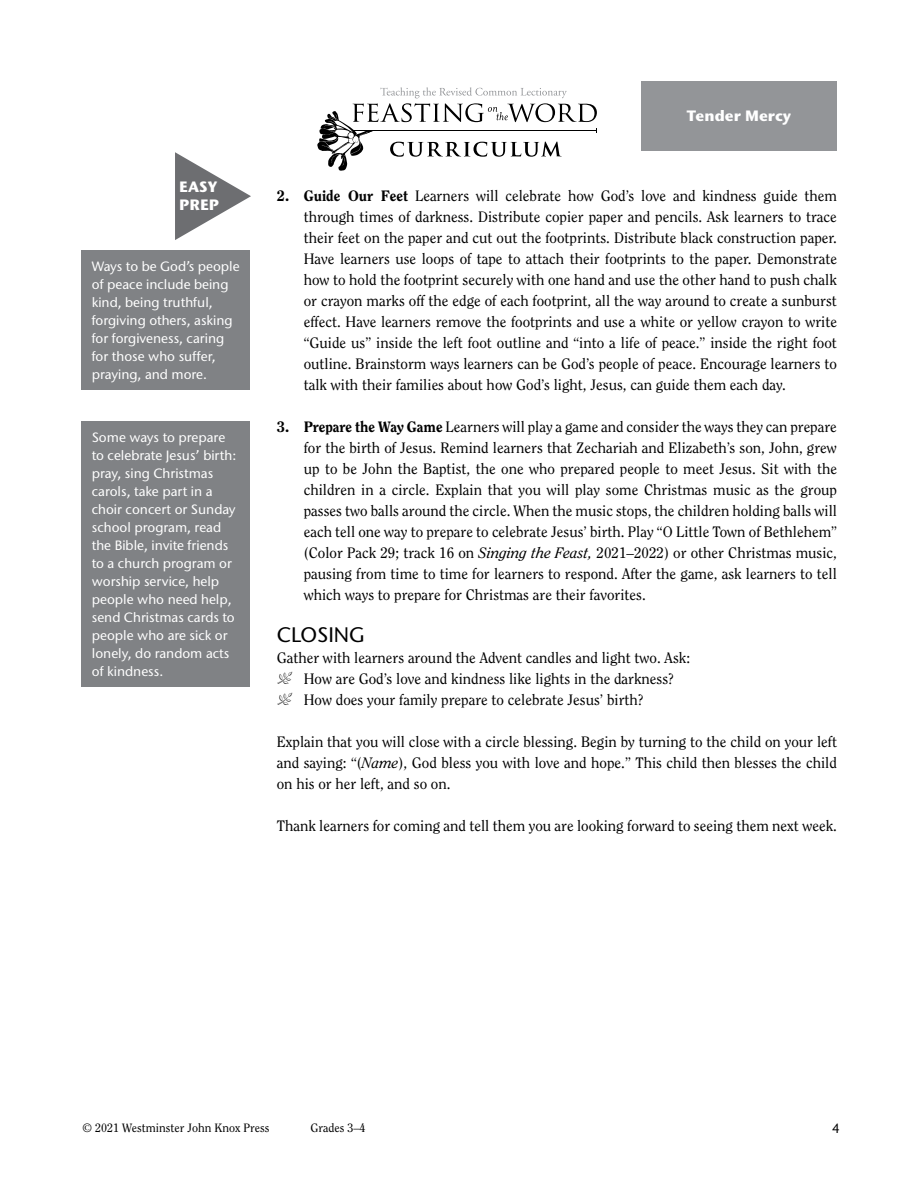
<style>
.page{position:relative;width:918px;height:1188px;background:#fff}
.page>*{position:absolute;margin:0;border:0;box-sizing:border-box;transform-origin:0 0}
.t1{font:500 21px "Stone Sans ITC Std";color:#000}
.t2{font:15px/21px "Clearface Std";color:#000;text-align:justify}
.t3{font:700 15px/18px "Stone Sans ITC Std";color:#fff}
.t4{font:500 13.5px/18px "Stone Sans ITC Std";color:#fff}
.t5{font:500 13.5px "Stone Sans ITC Std";color:#000}
.t6{font:12px "Clearface Std";color:#000}
.s1{font-weight:800}
.s2{font-style:italic}
.s3{font-family:"Stone Sans ITC Std";font-weight:500;font-size:13.5px;color:#fff}
.s4{font-family:"Type Embellishments Two";font-size:18px}
</style>
<div class="page">
<svg style="left:317px;top:87px;width:280px;height:84px"></svg>
<div style="left:641px;top:81px;width:196px;height:69px;background:#939598"></div>
<svg style="left:175px;top:152px;width:76px;height:88px"></svg>
<div style="left:81px;top:251px;width:169px;height:139px;background:#808285"></div>
<div style="left:81px;top:422px;width:169px;height:265px;background:#808285"></div>
<p class="t3" style="left:179px;top:177px;width:41px">EASY<br>PREP</p>
<p class="t4" style="left:92px;top:258px;width:149px">Ways to be God’s people of peace include being kind, being truthful, forgiving others, asking for forgiveness, caring for those who suffer, praying, and more.</p>
<p class="t4" style="left:92px;top:429px;width:146px">Some ways to prepare to celebrate Jesus’ birth: pray, sing Christmas carols, take part in a choir concert or Sunday school program, read the Bible, invite friends to a church program or worship service, help people who need help, send Christmas cards to people who are sick or lonely, do random acts of kindness.</p>
<p class="t3" style="left:687px;top:107px;width:106px">Tender Mercy</p>
<p class="t2" style="left:304px;top:185px;width:535px;text-indent:-27px"><span class="s1">2. Guide Our Feet</span> Learners will celebrate how God’s love and kindness guide them through times of darkness. Distribute copier paper and pencils. Ask learners to trace their feet on the paper and cut out the footprints. Distribute black construction paper.<br>Have learners use loops of tape to attach their footprints to the paper. Demonstrate how to hold the footprint securely with one hand and use the other hand to push chalk or crayon marks off the edge of each footprint, all the way around to create a sunburst effect. Have learners remove the footprints and use a white or yellow crayon to write “Guide us” inside the left foot outline and “into a life of peace.” inside the right foot outline. Brainstorm ways learners can be God’s people of peace. Encourage learners to talk with their families about how God’s light, Jesus, can guide them each day.</p>
<p class="t2" style="left:304px;top:416px;width:535px;text-indent:-27px"><span class="s1">3. Prepare the Way Game</span> Learners will play a game and consider the ways they can prepare for the birth of Jesus. Remind learners that Zechariah and Elizabeth’s son, John, grew up to be John the Baptist, the one who prepared people to meet Jesus. Sit with the children in a circle. Explain that you will play some Christmas music as the group passes two balls around the circle. When the music stops, the children holding balls will each tell one way to prepare to celebrate Jesus’ birth. Play “O Little Town of Bethlehem” (Color Pack 29; track 16 on <span class="s2">Singing the Feast,</span> 2021–2022) or other Christmas music, pausing from time to time for learners to respond. After the game, ask learners to tell which ways to prepare for Christmas are their favorites.<span class="s3">&gt;&gt;</span></p>
<h1 class="t1" style="left:277px;top:622px;width:90px">CLOSING</h1>
<p class="t2" style="left:277px;top:647px;width:415px;text-align:left">Gather with learners around the Advent candles and light two. Ask:<br><span class="s4">P</span> How are God’s love and kindness like lights in the darkness?<br><span class="s4">P</span> How does your family prepare to celebrate Jesus’ birth?</p>
<p class="t2" style="left:277px;top:731px;width:562px">Explain that you will close with a circle blessing. Begin by turning to the child on your left and saying: “(<span class="s2">Name</span>), God bless you with love and hope.” This child then blesses the child on his or her left, and so on.</p>
<p class="t2" style="left:277px;top:815px;width:562px">Thank learners for coming and tell them you are looking forward to seeing them next week.</p>
<p class="t6" style="left:82px;top:1121px;width:189px">© 2021 Westminster John Knox Press</p>
<p class="t6" style="left:310px;top:1121px;width:56px">Grades 3–4</p>
<p class="t5" style="left:832px;top:1120px;width:9px">4</p>
</div>
